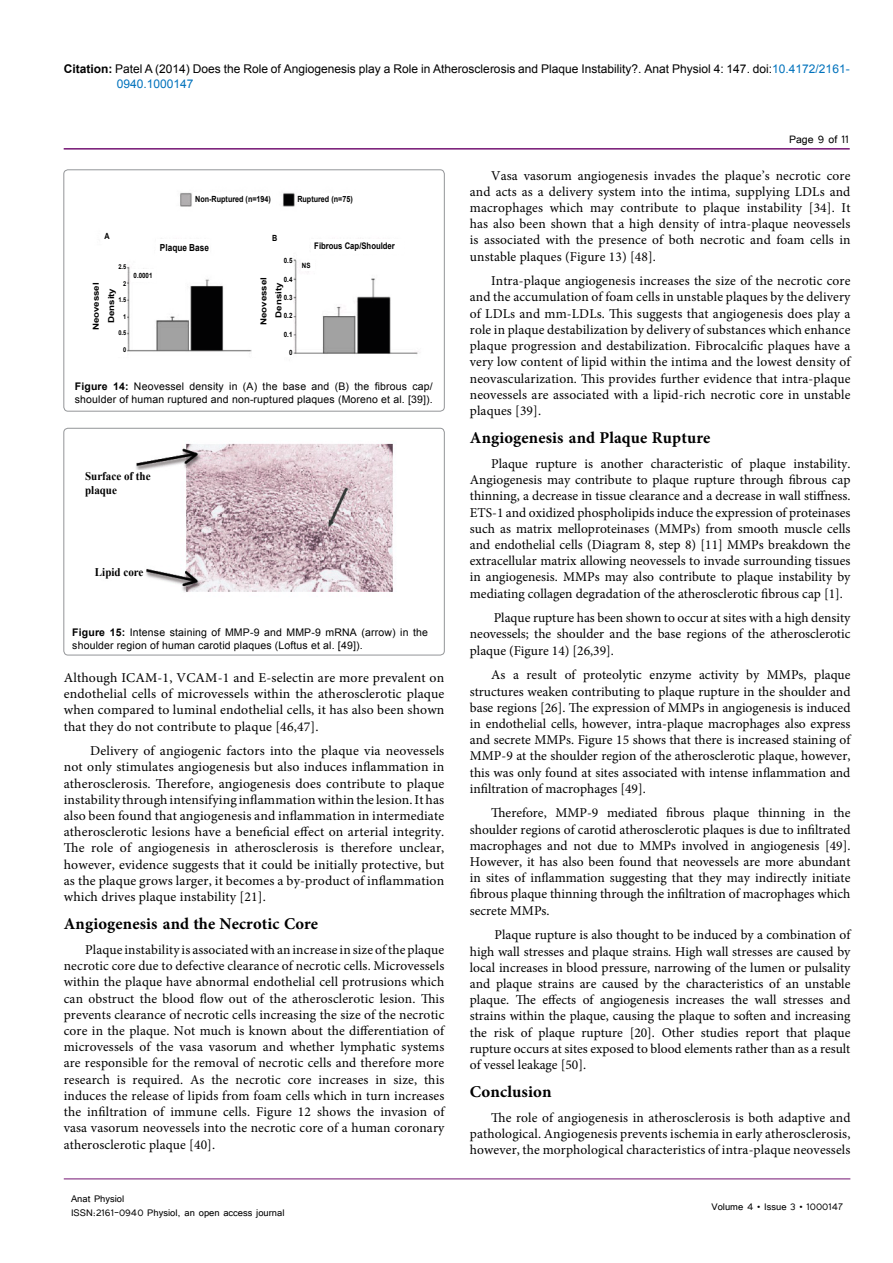
<style>
.page{position:relative;width:893px;height:1263px;background:#fff}
.page>*{position:absolute;margin:0;border:0;box-sizing:border-box;transform-origin:0 0}
.t1{font:700 16.5px "Minion Pro";letter-spacing:.01em;color:#000}
.t2{font:13.5px/16.2px "Minion Pro";letter-spacing:.01em;color:#000;text-align:justify}
.t3{font:13.5px "Tunga";color:#000}
.t4{font:12px/15px "Arial";color:#000}
.t5{font:12px/14.4px "Tunga";color:#000}
.t6{font:700 11.7px/14.1px "Times New Roman";color:#000;scale:.94 1}
.t7{font:10.5px/12.6px "Arial";letter-spacing:.015em;color:#000}
.t8{font:700 9.75px "Arial";color:#000;scale:.85 1}
.t9{font:700 9.15px "Arial";color:#000;scale:.85 1}
.t10{font:700 8.55px "Arial";color:#000;scale:.85 1}
.t11{font:700 8.25px/15.1px "Arial";color:#000;text-align:center;scale:1.18 1}
.t12{font:700 7.2px "Arial";color:#000;scale:.85 1}
.t13{font:700 6.6px "Arial";color:#000;scale:.85 1}
.s1{font-weight:700}
.s2{color:#0072bc}
</style>
<div class="page">
<hr style="left:64px;top:148px;width:786px;height:2px;background:#741472">
<hr style="left:64px;top:1179px;width:786px;height:1px;background:#741472">
<img style="left:127px;top:192px;width:292px;height:162px">
<div style="left:131px;top:269px;width:25px;height:13px;background:#fff"></div>
<div style="left:156px;top:239px;width:53px;height:15px;background:#fff"></div>
<div style="left:301px;top:260px;width:13px;height:11px;background:#fff"></div>
<div style="left:311px;top:239px;width:93px;height:14px;background:#fff"></div>
<div style="left:297px;top:193px;width:63px;height:16px;background:#fff"></div>
<div style="left:193px;top:192px;width:79px;height:14px;background:#fff"></div>
<div style="left:270px;top:231px;width:10px;height:14px;background:#fff"></div>
<div style="left:252px;top:251px;width:40px;height:106px;background:#fff"></div>
<div style="left:64px;top:170px;width:380px;height:241px;border:1px solid #939598;border-radius:4px"></div>
<img style="left:136px;top:443px;width:257px;height:149px">
<div style="left:89px;top:565px;width:54px;height:14px;background:#fff"></div>
<div style="left:82px;top:470px;width:71px;height:29px;background:#fff"></div>
<div style="left:64px;top:428px;width:380px;height:227px;border:1px solid #939598;border-radius:4px"></div>
<p class="t4" style="left:117px;top:61px;width:734px;text-indent:-53px"><span class="s1">Citation:</span> Patel A (2014) Does the Role of Angiogenesis play a Role in Atherosclerosis and Plaque Instability?. Anat Physiol 4: 147. doi:<span class="s2">10.4172/2161-<br>0940.1000147</span></p>
<p class="t10" style="left:195px;top:194px;width:91px">Non-Ruptured (n=194)</p>
<p class="t10" style="left:297px;top:194px;width:67px">Ruptured (n=75)</p>
<p class="t8" style="left:160px;top:241px;width:59px">Plaque Base</p>
<p class="t9" style="left:314px;top:240px;width:96px">Fibrous Cap/Shoulder</p>
<p class="t11" style="left:256px;top:325px;width:42px;rotate:-90deg">Neovessel<br>Density</p>
<p class="t10" style="left:105px;top:230px;width:8px">A</p>
<p class="t10" style="left:272px;top:232px;width:8px">B</p>
<p class="t12" style="left:284px;top:256px;width:12px">0.5</p>
<p class="t12" style="left:284px;top:274px;width:12px">0.4</p>
<p class="t12" style="left:284px;top:293px;width:12px">0.3</p>
<p class="t12" style="left:284px;top:311px;width:12px">0.2</p>
<p class="t12" style="left:284px;top:329px;width:12px">0.1</p>
<p class="t12" style="left:289px;top:348px;width:6px">0</p>
<p class="t12" style="left:302px;top:261px;width:12px">NS</p>
<p class="t13" style="left:118px;top:263px;width:11px">2.5</p>
<p class="t13" style="left:123px;top:279px;width:5px">2</p>
<p class="t13" style="left:118px;top:296px;width:11px">1.5</p>
<p class="t13" style="left:123px;top:312px;width:5px">1</p>
<p class="t13" style="left:118px;top:329px;width:11px">0.5</p>
<p class="t13" style="left:123px;top:345px;width:5px">0</p>
<p class="t12" style="left:134px;top:270px;width:24px">0.0001</p>
<p class="t11" style="left:89px;top:330px;width:42px;rotate:-90deg">Neovessel<br>Density</p>
<p class="t7" style="left:75px;top:380px;width:359px"><span class="s1">Figure 14:</span> Neovessel density in (A) the base and (B) the fibrous cap/ shoulder of human ruptured and non-ruptured plaques (Moreno et al. [39]).</p>
<p class="t6" style="left:85px;top:468px;width:71px">Surface of the plaque</p>
<p class="t6" style="left:95px;top:564px;width:53px">Lipid core</p>
<p class="t7" style="left:72px;top:626px;width:357px"><span class="s1">Figure 15:</span> Intense staining of MMP-9 and MMP-9 mRNA (arrow) in the shoulder region of human carotid plaques (Loftus et al. [49]).</p>
<p class="t2" style="left:64px;top:669px;width:382px">Although ICAM-1, VCAM-1 and E-selectin are more prevalent on endothelial cells of microvessels within the atherosclerotic plaque when compared to luminal endothelial cells, it has also been shown that they do not contribute to plaque [46,47].</p>
<p class="t2" style="left:64px;top:743px;width:382px;text-indent:26px">Delivery of angiogenic factors into the plaque via neovessels not only stimulates angiogenesis but also induces inflammation in atherosclerosis. Therefore, angiogenesis does contribute to plaque instability through intensifying inflammation within the lesion. It has also been found that angiogenesis and inflammation in intermediate atherosclerotic lesions have a beneficial effect on arterial integrity.<br>The role of angiogenesis in atherosclerosis is therefore unclear, however, evidence suggests that it could be initially protective, but as the plaque grows larger, it becomes a by-product of inflammation which drives plaque instability [21].</p>
<p class="t1" style="left:64px;top:912px;width:256px">Angiogenesis and the Necrotic Core</p>
<p class="t2" style="left:64px;top:942px;width:382px;text-indent:21px">Plaque instability is associated with an increase in size of the plaque necrotic core due to defective clearance of necrotic cells. Microvessels within the plaque have abnormal endothelial cell protrusions which can obstruct the blood flow out of the atherosclerotic lesion. This prevents clearance of necrotic cells increasing the size of the necrotic core in the plaque. Not much is known about the differentiation of microvessels of the vasa vasorum and whether lymphatic systems are responsible for the removal of necrotic cells and therefore more research is required. As the necrotic core increases in size, this induces the release of lipids from foam cells which in turn increases the infiltration of immune cells. Figure 12 shows the invasion of vasa vasorum neovessels into the necrotic core of a human coronary atherosclerotic plaque [40].</p>
<p class="t5" style="left:71px;top:1190px;width:215px">Anat Physiol<br>ISSN:2161-0940 Physiol, an open access journal</p>
<p class="t3" style="left:789px;top:131px;width:61px">Page 9 of 11</p>
<p class="t2" style="left:470px;top:167px;width:382px;text-indent:21px">Vasa vasorum angiogenesis invades the plaque’s necrotic core and acts as a delivery system into the intima, supplying LDLs and macrophages which may contribute to plaque instability [34]. It has also been shown that a high density of intra-plaque neovessels is associated with the presence of both necrotic and foam cells in unstable plaques (Figure 13) [48].</p>
<p class="t2" style="left:470px;top:273px;width:382px;text-indent:21px">Intra-plaque angiogenesis increases the size of the necrotic core and the accumulation of foam cells in unstable plaques by the delivery of LDLs and mm-LDLs. This suggests that angiogenesis does play a role in plaque destabilization by delivery of substances which enhance plaque progression and destabilization. Fibrocalcific plaques have a very low content of lipid within the intima and the lowest density of neovascularization. This provides further evidence that intra-plaque neovessels are associated with a lipid-rich necrotic core in unstable plaques [39].</p>
<p class="t1" style="left:470px;top:426px;width:242px">Angiogenesis and Plaque Rupture</p>
<p class="t2" style="left:470px;top:456px;width:382px;text-indent:21px">Plaque rupture is another characteristic of plaque instability.<br>Angiogenesis may contribute to plaque rupture through fibrous cap thinning, a decrease in tissue clearance and a decrease in wall stiffness.<br>ETS-1 and oxidized phospholipids induce the expression of proteinases such as matrix melloproteinases (MMPs) from smooth muscle cells and endothelial cells (Diagram 8, step 8) [11] MMPs breakdown the extracellular matrix allowing neovessels to invade surrounding tissues in angiogenesis. MMPs may also contribute to plaque instability by mediating collagen degradation of the atherosclerotic fibrous cap [1].</p>
<p class="t2" style="left:470px;top:610px;width:382px;text-indent:24px">Plaque rupture has been shown to occur at sites with a high density neovessels; the shoulder and the base regions of the atherosclerotic plaque (Figure 14) [26,39].</p>
<p class="t2" style="left:470px;top:667px;width:382px;text-indent:21px">As a result of proteolytic enzyme activity by MMPs, plaque structures weaken contributing to plaque rupture in the shoulder and base regions [26]. The expression of MMPs in angiogenesis is induced in endothelial cells, however, intra-plaque macrophages also express and secrete MMPs. Figure 15 shows that there is increased staining of MMP-9 at the shoulder region of the atherosclerotic plaque, however, this was only found at sites associated with intense inflammation and infiltration of macrophages [49].</p>
<p class="t2" style="left:470px;top:805px;width:382px;text-indent:21px">Therefore, MMP-9 mediated fibrous plaque thinning in the shoulder regions of carotid atherosclerotic plaques is due to infiltrated macrophages and not due to MMPs involved in angiogenesis [49].<br>However, it has also been found that neovessels are more abundant in sites of inflammation suggesting that they may indirectly initiate fibrous plaque thinning through the infiltration of macrophages which secrete MMPs.</p>
<p class="t2" style="left:470px;top:927px;width:382px;text-indent:25px">Plaque rupture is also thought to be induced by a combination of high wall stresses and plaque strains. High wall stresses are caused by local increases in blood pressure, narrowing of the lumen or pulsality and plaque strains are caused by the characteristics of an unstable plaque. The effects of angiogenesis increases the wall stresses and strains within the plaque, causing the plaque to soften and increasing the risk of plaque rupture [20]. Other studies report that plaque rupture occurs at sites exposed to blood elements rather than as a result of vessel leakage [50].</p>
<p class="t1" style="left:470px;top:1080px;width:83px">Conclusion</p>
<p class="t2" style="left:470px;top:1110px;width:382px;text-indent:21px">The role of angiogenesis in atherosclerosis is both adaptive and pathological. Angiogenesis prevents ischemia in early atherosclerosis, however, the morphological characteristics of intra-plaque neovessels</p>
<p class="t5" style="left:711px;top:1199px;width:133px">Volume 4 • Issue 3 • 1000147</p>
</div>
